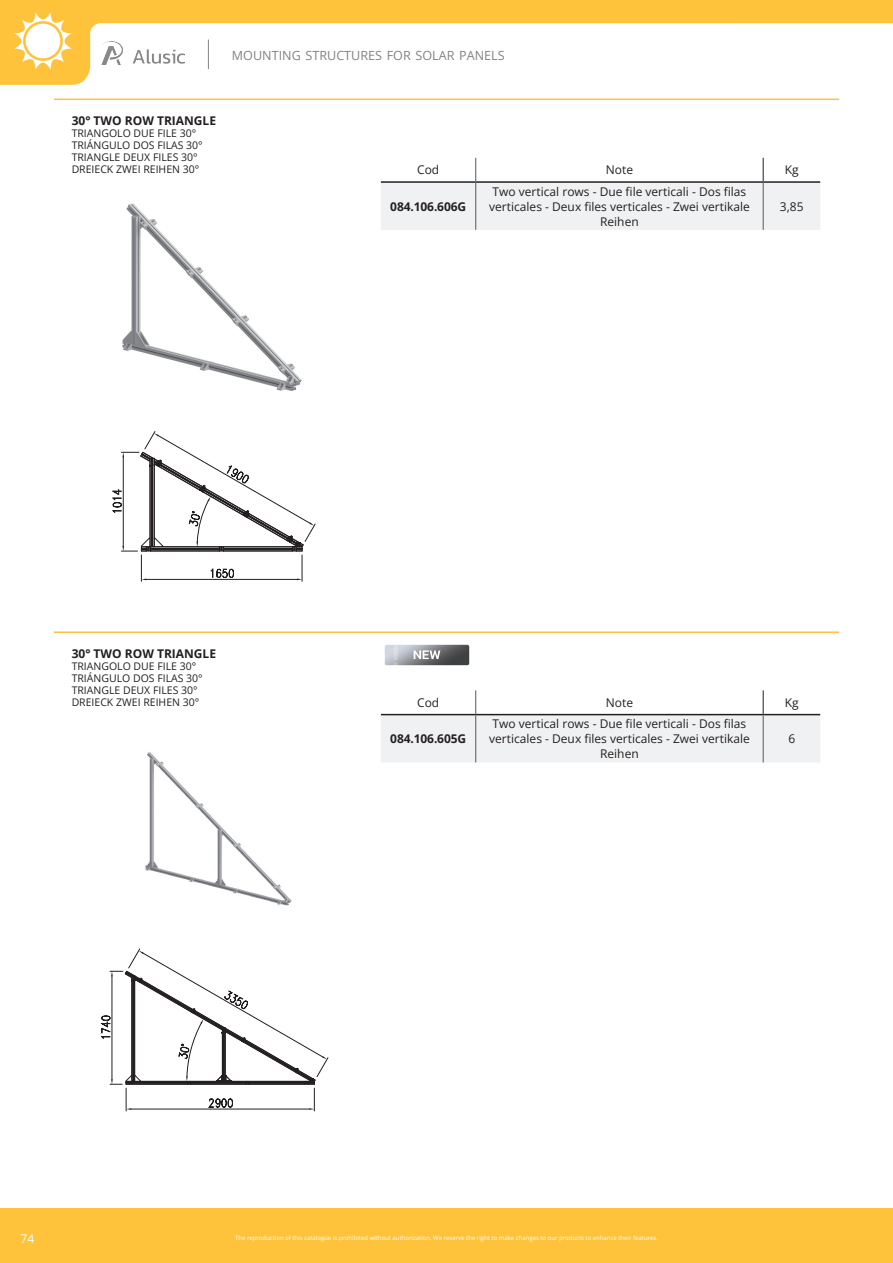
<style>
.page{position:relative;width:893px;height:1263px;background:#fff}
.page>*{position:absolute;margin:0;border:0;box-sizing:border-box;transform-origin:0 0}
.t1{font:12.6px "Open Sans";color:#808285}
.Testo_tabella_prodotti{font:12px/15px "Open Sans";color:#231f20;text-align:center}
.Nome_prodotto{font:700 12px "Open Sans";color:#231f20}
.Testo_tabella_Codice{font:700 12px "Open Sans";letter-spacing:-.01em;color:#231f20}
.t2{font:12px "Open Sans";color:#fff}
.Nome_prodotto-2{font:10.5px "Open Sans";color:#231f20}
.t3{font:6px "Open Sans";color:#fff}
</style>
<div class="page">
<hr style="left:54px;top:99px;width:785px;height:1px;background:#fec33b">
<hr style="left:54px;top:631px;width:785px;height:2px;background:#fec33b">
<svg style="left:0;top:0;width:893px;height:85px"></svg>
<img style="left:14px;top:13px;width:57px;height:56px">
<svg style="left:208px;top:40px;width:1px;height:29px"></svg>
<div style="left:0;top:1208px;width:893px;height:55px;background:#fec33b"></div>
<img style="left:122px;top:203px;width:180px;height:188px">
<svg style="left:112px;top:431px;width:204px;height:150px"></svg>
<svg style="left:381px;top:158px;width:439px;height:72px"></svg>
<hr style="left:763px;top:183px;width:1px;height:47px;background:#57585a">
<img style="left:145px;top:752px;width:147px;height:154px">
<svg style="left:101px;top:948px;width:227px;height:163px"></svg>
<img style="left:385px;top:644px;width:84px;height:21px">
<svg style="left:381px;top:690px;width:439px;height:72px"></svg>
<hr style="left:763px;top:715px;width:1px;height:47px;background:#57585a">
<p class="t1" style="left:232px;top:47px;width:274px">MOU NTING STRU CTU RES FOR SOLAR PANELS</p>
<p class="Nome_prodotto" style="left:72px;top:112px;width:146px">30° TWO ROW TRIANGLE</p>
<p class="Nome_prodotto-2" style="left:72px;top:126px;width:126px">TRIANGOLO DUE FILE 30°</p>
<p class="Nome_prodotto-2" style="left:72px;top:138px;width:133px">TRIÁNGULO DOS FILAS 30°</p>
<p class="Nome_prodotto-2" style="left:72px;top:150px;width:127px">TRIANGLE DEUX FILES 30°</p>
<p class="Nome_prodotto-2" style="left:72px;top:162px;width:129px">DREIECK ZWEI REIHEN 30°</p>
<p class="Testo_tabella_prodotti" style="left:417px;top:162px;width:24px">Cod</p>
<p class="Testo_tabella_prodotti" style="left:606px;top:162px;width:29px">Note</p>
<p class="Testo_tabella_prodotti" style="left:785px;top:162px;width:15px">Kg</p>
<p class="Testo_tabella_Codice" style="left:390px;top:198px;width:77px">084.106.606G</p>
<p class="Testo_tabella_prodotti" style="left:489px;top:183px;width:262px">Two vertical rows - Due file verticali - Dos filas verticales - Deux files verticales - Zwei vertikale<br>Reihen</p>
<p class="Testo_tabella_prodotti" style="left:780px;top:198px;width:25px">3,85</p>
<p class="Nome_prodotto" style="left:72px;top:645px;width:146px">30° TWO ROW TRIANGLE</p>
<p class="Nome_prodotto-2" style="left:72px;top:659px;width:126px">TRIANGOLO DUE FILE 30°</p>
<p class="Nome_prodotto-2" style="left:72px;top:671px;width:133px">TRIÁNGULO DOS FILAS 30°</p>
<p class="Nome_prodotto-2" style="left:72px;top:683px;width:127px">TRIANGLE DEUX FILES 30°</p>
<p class="Nome_prodotto-2" style="left:72px;top:695px;width:129px">DREIECK ZWEI REIHEN 30°</p>
<p class="Testo_tabella_prodotti" style="left:417px;top:695px;width:24px">Cod</p>
<p class="Testo_tabella_prodotti" style="left:606px;top:695px;width:29px">Note</p>
<p class="Testo_tabella_prodotti" style="left:785px;top:695px;width:15px">Kg</p>
<p class="Testo_tabella_Codice" style="left:390px;top:730px;width:77px">084.106.605G</p>
<p class="Testo_tabella_prodotti" style="left:489px;top:716px;width:262px">Two vertical rows - Due file verticali - Dos filas verticales - Deux files verticales - Zwei vertikale<br>Reihen</p>
<p class="Testo_tabella_prodotti" style="left:788px;top:731px;width:8px">6</p>
<p class="t2" style="left:21px;top:1230px;width:15px">74</p>
<p class="t3" style="left:235px;top:1233px;width:424px">The reproduction of this catalogue is prohibited without authorization. We reserve the right to make changes to our products to enhance their features.</p>
</div>
